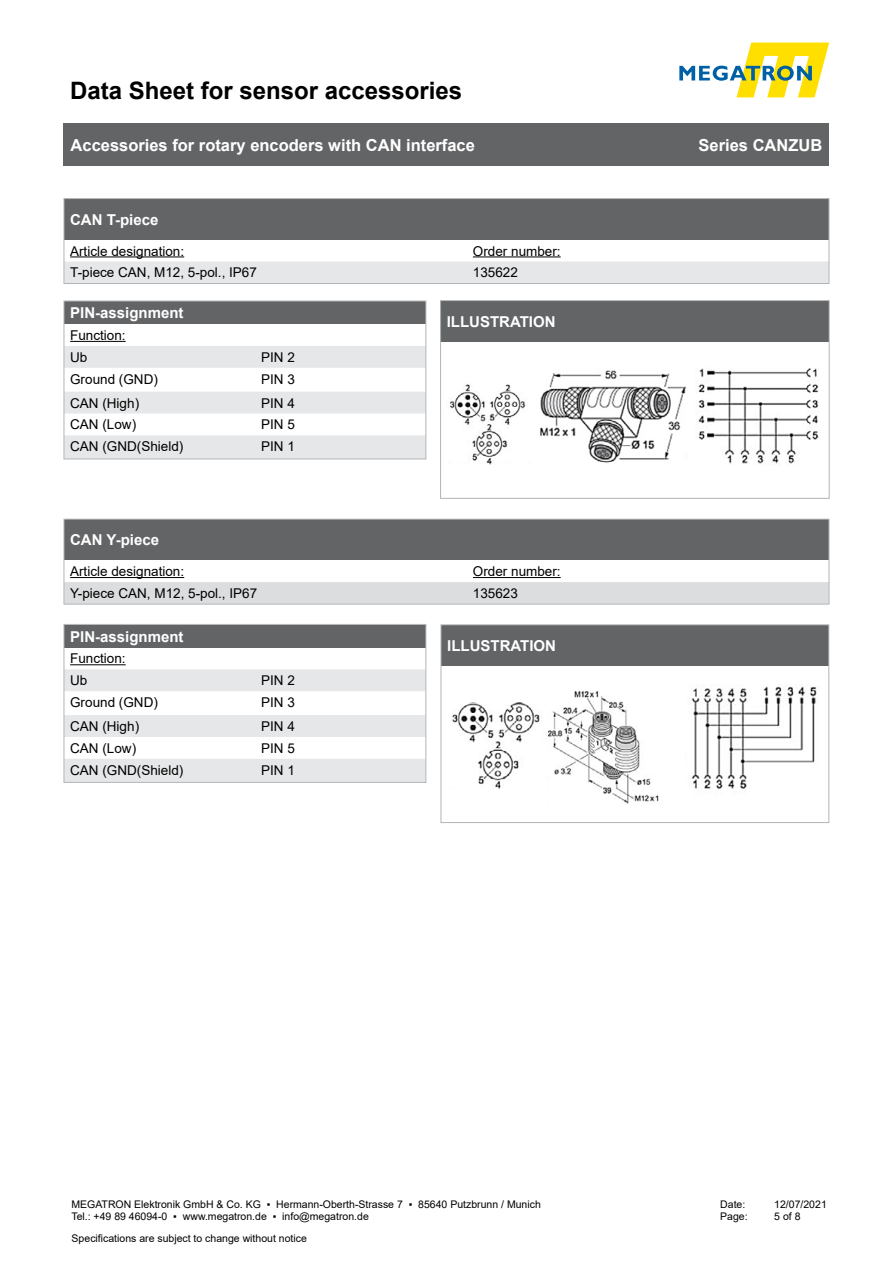
<style>
.page{position:relative;width:893px;height:1263px;background:#fff}
.page>*{position:absolute;margin:0;border:0;box-sizing:border-box;transform-origin:0 0}
.t1{font:700 24px "Arial";color:#000}
.t2{font:700 16.5px "Arial";color:#fff}
.t3{font:700 15px "Arial";color:#fff}
.t4{font:13.5px/21.9px "Arial";color:#000}
.t5{font:10.5px/12.6px "Arial";color:#000}
</style>
<div class="page">
<svg style="left:679px;top:43px;width:150px;height:54px"></svg>
<div style="left:64px;top:123px;width:765px;height:43px;background:#636466"></div>
<div style="left:64px;top:199px;width:765px;height:41px;background:#636466"></div>
<div style="left:66px;top:261px;width:761px;height:21px;background:#e6e7e8"></div>
<hr style="left:70px;top:256px;width:114px;height:1px;background:#000">
<hr style="left:473px;top:256px;width:88px;height:1px;background:#000">
<div style="left:64px;top:198px;width:765px;height:86px;border:1px solid #b1b4b6"></div>
<div style="left:64px;top:519px;width:765px;height:41px;background:#636466"></div>
<div style="left:66px;top:582px;width:761px;height:20px;background:#dcddde"></div>
<hr style="left:70px;top:577px;width:114px;height:1px;background:#000">
<hr style="left:473px;top:577px;width:88px;height:1px;background:#000">
<div style="left:64px;top:519px;width:765px;height:85px;border:1px solid #b1b4b6"></div>
<div style="left:64px;top:301px;width:362px;height:23px;background:#636466"></div>
<svg style="left:66px;top:346px;width:358px;height:111px"></svg>
<hr style="left:70px;top:341px;width:56px;height:1px;background:#000">
<div style="left:64px;top:301px;width:362px;height:158px;border:1px solid #b1b4b6"></div>
<div style="left:441px;top:301px;width:388px;height:41px;background:#636466"></div>
<div style="left:440px;top:300px;width:389px;height:198px;border:1px solid #b1b4b6"></div>
<div style="left:64px;top:625px;width:362px;height:22px;background:#636466"></div>
<svg style="left:66px;top:669px;width:358px;height:111px"></svg>
<hr style="left:70px;top:664px;width:56px;height:1px;background:#000">
<div style="left:64px;top:624px;width:362px;height:158px;border:1px solid #b1b4b6"></div>
<div style="left:441px;top:625px;width:388px;height:41px;background:#636466"></div>
<div style="left:441px;top:625px;width:388px;height:198px;border:1px solid #b1b4b6"></div>
<img style="left:449px;top:384px;width:77px;height:80px">
<img style="left:540px;top:370px;width:146px;height:93px">
<img style="left:698px;top:365px;width:130px;height:101px">
<img style="left:547px;top:691px;width:112px;height:113px">
<img style="left:452px;top:702px;width:88px;height:86px">
<img style="left:691px;top:686px;width:126px;height:103px">
<h1 class="t1" style="left:70px;top:73px;width:394px">Data Sheet for sensor accessories</h1>
<p class="t2" style="left:71px;top:133px;width:406px">Accessories for rotary encoders with CAN interface</p>
<p class="t2" style="left:699px;top:134px;width:125px">Series CANZUB</p>
<p class="t3" style="left:70px;top:209px;width:90px">CAN T-piece</p>
<p class="t4" style="left:70px;top:240px;width:116px">Article designation:</p>
<p class="t4" style="left:473px;top:240px;width:89px">Order number:</p>
<p class="t4" style="left:70px;top:262px;width:188px">T-piece CAN, M12, 5-pol., IP67</p>
<p class="t4" style="left:473px;top:262px;width:47px">135622</p>
<p class="t3" style="left:70px;top:302px;width:115px">PIN-assignment</p>
<p class="t4" style="left:70px;top:324px;width:57px">Function:<br>Ub</p>
<p class="t4" style="left:261px;top:346px;width:35px">PIN 2</p>
<p class="t4" style="left:70px;top:368px;width:89px">Ground (GND)</p>
<p class="t4" style="left:261px;top:368px;width:35px">PIN 3</p>
<p class="t4" style="left:70px;top:392px;width:70px">CAN (High)</p>
<p class="t4" style="left:261px;top:392px;width:35px">PIN 4</p>
<p class="t4" style="left:70px;top:414px;width:68px">CAN (Low)</p>
<p class="t4" style="left:261px;top:414px;width:35px">PIN 5</p>
<p class="t4" style="left:70px;top:435px;width:115px">CAN (GND(Shield)</p>
<p class="t4" style="left:261px;top:435px;width:35px">PIN 1</p>
<p class="t3" style="left:447px;top:311px;width:110px">ILLUSTRATION</p>
<p class="t3" style="left:70px;top:529px;width:90px">CAN Y-piece</p>
<p class="t4" style="left:70px;top:560px;width:116px">Article designation:</p>
<p class="t4" style="left:473px;top:560px;width:89px">Order number:</p>
<p class="t4" style="left:70px;top:582px;width:189px">Y-piece CAN, M12, 5-pol., IP67</p>
<p class="t4" style="left:473px;top:582px;width:47px">135623</p>
<p class="t3" style="left:70px;top:626px;width:115px">PIN-assignment</p>
<p class="t4" style="left:70px;top:648px;width:57px">Function:<br>Ub</p>
<p class="t4" style="left:261px;top:669px;width:35px">PIN 2</p>
<p class="t4" style="left:70px;top:691px;width:89px">Ground (GND)</p>
<p class="t4" style="left:261px;top:691px;width:35px">PIN 3</p>
<p class="t4" style="left:70px;top:715px;width:70px">CAN (High)</p>
<p class="t4" style="left:261px;top:715px;width:35px">PIN 4</p>
<p class="t4" style="left:70px;top:737px;width:68px">CAN (Low)</p>
<p class="t4" style="left:261px;top:737px;width:35px">PIN 5</p>
<p class="t4" style="left:70px;top:759px;width:115px">CAN (GND(Shield)</p>
<p class="t4" style="left:261px;top:759px;width:35px">PIN 1</p>
<p class="t3" style="left:447px;top:635px;width:110px">ILLUSTRATION</p>
<p class="t5" style="left:71px;top:1198px;width:471px">MEGATRON Elektronik GmbH &amp; Co. KG ▪ Hermann-Oberth-Strasse 7 ▪ 85640 Putzbrunn / Munich<br>Tel.: +49 89 46094-0 ▪ www.megatron.de ▪ info@megatron.de</p>
<p class="t5" style="left:720px;top:1198px;width:27px">Date:</p>
<p class="t5" style="left:774px;top:1198px;width:54px">12/07/2021</p>
<p class="t5" style="left:720px;top:1210px;width:29px">Page:</p>
<p class="t5" style="left:774px;top:1210px;width:28px">5 of 8</p>
<p class="t5" style="left:72px;top:1232px;width:237px">Specifications are subject to change without notice</p>
</div>
